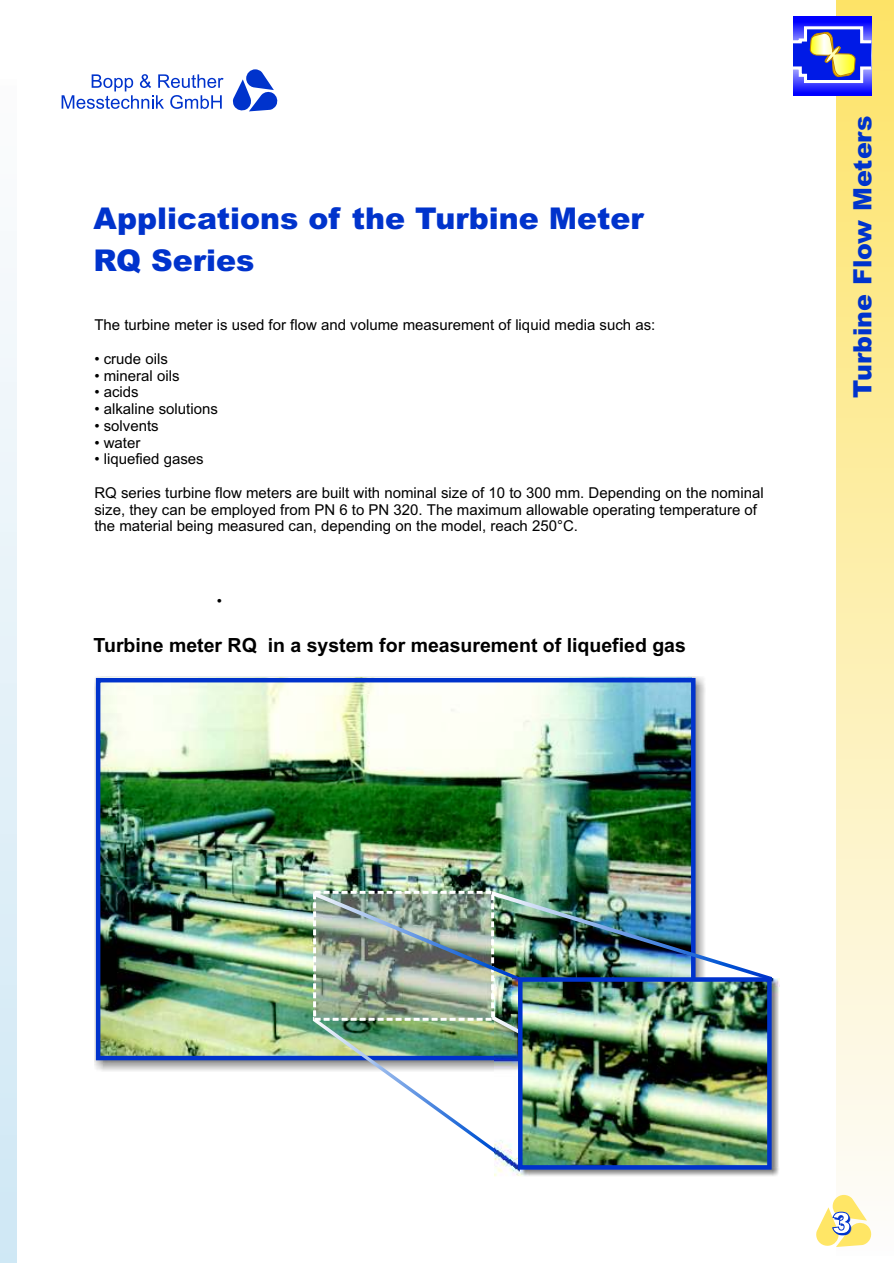
<style>
.page{position:relative;width:894px;height:1263px;background:#fff}
.page>*{position:absolute;margin:0;border:0;box-sizing:border-box;transform-origin:0 0}
.t1{font:900 30px/42.3px "Arial";color:#03c}
.t2{font:900 28.95px "Arial";color:#03c}
.t3{font:900 25.2px "Arial";color:#03c}
.t4{font:700 19.5px "Arial";color:#000}
.t5{font:15px/16.8px "Arial";color:#000}
</style>
<div class="page">
<img style="left:94px;top:677px;width:611px;height:394px">
<img style="left:100px;top:677px;width:592px;height:378px">
<div style="left:96px;top:678px;width:600px;height:382px;border:4px solid #03c"></div>
<img style="left:313px;top:1021px;width:179px;height:130px">
<img style="left:317px;top:981px;width:173px;height:36px">
<div style="left:313px;top:891px;width:181px;height:130px;border:3px dashed #fff"></div>
<img style="left:313px;top:891px;width:179px;height:90px">
<img style="left:492px;top:891px;width:280px;height:90px">
<img style="left:837px;top:0;width:57px;height:1195px">
<img style="left:793px;top:17px;width:78px;height:78px">
<svg style="left:793px;top:26px;width:78px;height:57px;background:#6872ce"></svg>
<img style="left:494px;top:978px;width:286px;height:199px">
<img style="left:492px;top:1015px;width:26px;height:151px">
<img style="left:523px;top:982px;width:244px;height:183px">
<div style="left:518px;top:977px;width:254px;height:193px;border:4px solid #03c"></div>
<svg style="left:62px;top:74px;width:162px;height:35px"></svg>
<svg style="left:233px;top:69px;width:45px;height:43px"></svg>
<svg style="left:816px;top:1195px;width:56px;height:52px"></svg>
<h1 class="t1" style="left:93px;top:200px;width:552px">Applications of the Turbine Meter<br>RQ Series</h1>
<p class="t5" style="left:94px;top:318px;width:563px">The turbine meter is used for flow and volume measurement of liquid media such as:</p>
<p class="t5" style="left:94px;top:352px;width:75px">• crude oils</p>
<p class="t5" style="left:94px;top:368px;width:87px">• mineral oils</p>
<p class="t5" style="left:94px;top:385px;width:46px">• acids</p>
<p class="t5" style="left:94px;top:402px;width:125px">• alkaline solutions</p>
<p class="t5" style="left:94px;top:419px;width:66px">• solvents</p>
<p class="t5" style="left:94px;top:435px;width:48px">• water</p>
<p class="t5" style="left:94px;top:452px;width:111px">• liquefied gases</p>
<p class="t5" style="left:94px;top:486px;width:671px">RQ series turbine flow meters are built with nominal size of 10 to 300 mm. Depending on the nominal size, they can be employed from PN 6 to PN 320. The maximum allowable operating temperature of the material being measured can, depending on the model, reach 250°C.</p>
<p class="t5" style="left:217px;top:593px;width:7px">•</p>
<h3 class="t4" style="left:94px;top:638px;width:594px">Turbine meter RQ in a system for measurement of liquefied gas</h3>
<h3 class="t3" style="left:853px;top:398px;width:284px;rotate:-90deg">Turbine Flow Meters</h3>
<h2 class="t2" style="left:833px;top:1214px;width:21px">3</h2>
</div>
